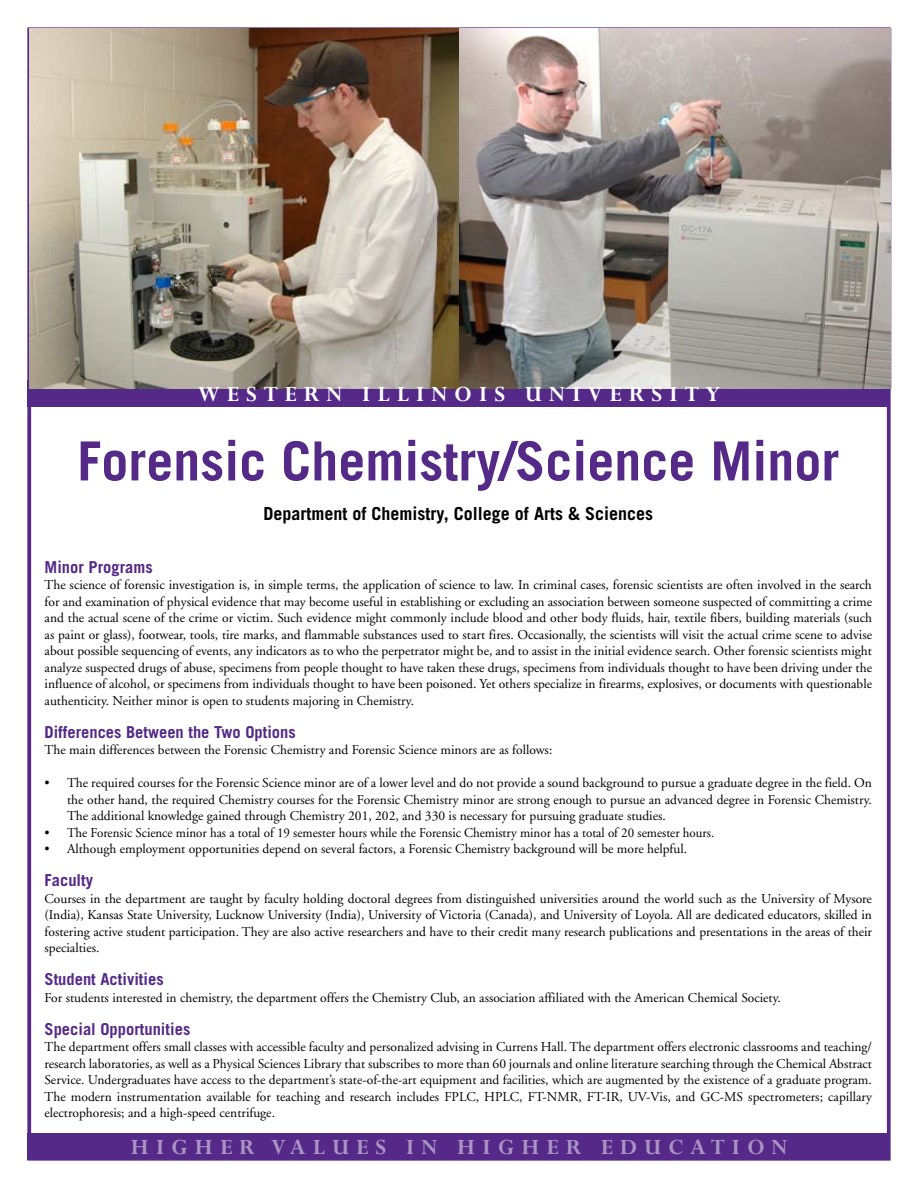
<style>
.page{position:relative;width:918px;height:1188px;background:#fff}
.page>*{position:absolute;margin:0;border:0;box-sizing:border-box;transform-origin:0 0}
.t1{font:700 54px "Trade Gothic";color:#542988}
.t2{font:700 24px "Perpetua";letter-spacing:.29em;color:#a994c4}
.t3{font:700 24px "Perpetua";letter-spacing:.29em;color:#fff}
.t4{font:700 18px "Trade Gothic";color:#000}
.heading_sub_b{font:700 16.5px "Trade Gothic";color:#542988}
.unindented_0___A{font:13.5px/16.5px "Adobe Garamond";color:#000;text-align:justify}
.unordered_0{font:13.5px/16.5px "Adobe Garamond";color:#000;text-align:justify}
.unordered_0___A{font:13.5px "Adobe Garamond";color:#000}
</style>
<div class="page">
<div style="left:28px;top:380px;width:862px;height:27px;background:#542988"></div>
<div style="left:28px;top:1133px;width:862px;height:27px;background:#542988"></div>
<img style="left:29px;top:28px;width:430px;height:360px">
<img style="left:459px;top:28px;width:432px;height:360px">
<p class="t3" style="left:198px;top:381px;width:524px">WESTERN ILLINOIS UNIVERSITY</p>
<h1 class="t1" style="left:77px;top:428px;width:763px">Forensic Chemistry/Science Minor</h1>
<h2 class="t4" style="left:264px;top:503px;width:391px">Department of Chemistry, College of Arts &amp; Sciences</h2>
<p class="heading_sub_b" style="left:45px;top:557px;width:110px">Minor Programs</p>
<p class="unindented_0___A" style="left:45px;top:577px;width:829px">The science of forensic investigation is, in simple terms, the application of science to law. In criminal cases, forensic scientists are often involved in the search for and examination of physical evidence that may become useful in establishing or excluding an association between someone suspected of committing a crime and the actual scene of the crime or victim. Such evidence might commonly include blood and other body fluids, hair, textile fibers, building materials (such as paint or glass), footwear, tools, tire marks, and flammable substances used to start fires. Occasionally, the scientists will visit the actual crime scene to advise about possible sequencing of events, any indicators as to who the perpetrator might be, and to assist in the initial evidence search. Other forensic scientists might analyze suspected drugs of abuse, specimens from people thought to have taken these drugs, specimens from individuals thought to have been driving under the influence of alcohol, or specimens from individuals thought to have been poisoned. Yet others specialize in firearms, explosives, or documents with questionable authenticity. Neither minor is open to students majoring in Chemistry.</p>
<p class="heading_sub_b" style="left:45px;top:722px;width:253px">Differences Between the Two Options</p>
<p class="unindented_0___A" style="left:45px;top:742px;width:509px">The main differences between the Forensic Chemistry and Forensic Science minors are as follows:</p>
<p class="unordered_0" style="left:67px;top:775px;width:806px;text-indent:-22px">• The required courses for the Forensic Science minor are of a lower level and do not provide a sound background to pursue a graduate degree in the field. On the other hand, the required Chemistry courses for the Forensic Chemistry minor are strong enough to pursue an advanced degree in Forensic Chemistry.<br>The additional knowledge gained through Chemistry 201, 202, and 330 is necessary for pursuing graduate studies.</p>
<p class="unordered_0" style="left:45px;top:824px;width:671px">• The Forensic Science minor has a total of 19 semester hours while the Forensic Chemistry minor has a total of 20 semester hours.</p>
<p class="unordered_0___A" style="left:45px;top:842px;width:644px">• Although employment opportunities depend on several factors, a Forensic Chemistry background will be more helpful.</p>
<p class="heading_sub_b" style="left:45px;top:870px;width:50px">Faculty</p>
<p class="unindented_0___A" style="left:45px;top:890px;width:829px">Courses in the department are taught by faculty holding doctoral degrees from distinguished universities around the world such as the University of Mysore (India), Kansas State University, Lucknow University (India), University of Victoria (Canada), and University of Loyola. All are dedicated educators, skilled in fostering active student participation. They are also active researchers and have to their credit many research publications and presentations in the areas of their specialties.</p>
<p class="heading_sub_b" style="left:45px;top:969px;width:121px">Student Activities</p>
<p class="unindented_0___A" style="left:45px;top:989px;width:738px">For students interested in chemistry, the department offers the Chemistry Club, an association affiliated with the American Chemical Society.</p>
<p class="heading_sub_b" style="left:45px;top:1019px;width:147px">Special Opportunities</p>
<p class="unindented_0___A" style="left:45px;top:1039px;width:829px">The department offers small classes with accessible faculty and personalized advising in Currens Hall. The department offers electronic classrooms and teaching/ research laboratories, as well as a Physical Sciences Library that subscribes to more than 60 journals and online literature searching through the Chemical Abstract Service. Undergraduates have access to the department’s state-of-the-art equipment and facilities, which are augmented by the existence of a graduate program.<br>The modern instrumentation available for teaching and research includes FPLC, HPLC, FT-NMR, FT-IR, UV-Vis, and GC-MS spectrometers; capillary electrophoresis; and a high-speed centrifuge.</p>
<p class="t2" style="left:130px;top:1134px;width:659px">HIGHER VALUES IN HIGHER EDUCATION</p>
</div>
